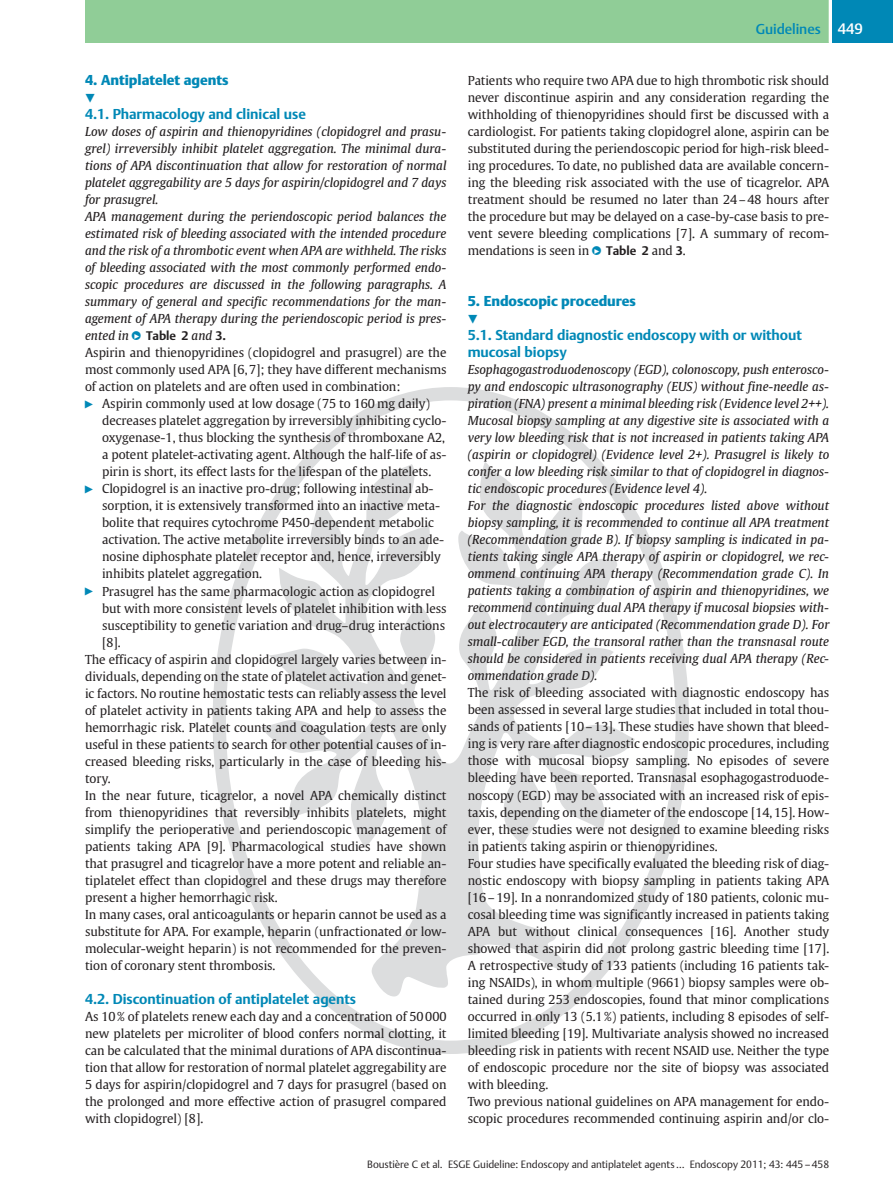
<style>
.page{position:relative;width:893px;height:1191px;background:#fff}
.page>*{position:absolute;margin:0;border:0;box-sizing:border-box;transform-origin:0 0}
.t1{font:14.25px/17px "Adv T Tac 59 b 273.B";color:#0088b6}
.t2{font:14.25px "Adv T Tde 03 b 09 e.B";color:#0088b6}
.t3{font:14.25px "Adv T Te 16 fe 38 b";color:#0088b6}
.t4{font:12.3px/17px "Adv TT31 ea 7 dbe";color:#231f20}
.t5{font:12.3px/17px "Adv TT9 e 98 a 5 d 7.I";color:#231f20}
.t6{font:12.3px "Adv T Tac 59 b 273.B";color:#231f20}
.t7{font:11.25px "Adv Pi 3";color:#0088b6;scale:.9 1}
.t8{font:10.5px "Adv TT349184 da";color:#231f20}
.s1{font-family:"Adv TT31 ea 7 dbe";font-size:15.75px;color:#0088b6}
.s2{font-family:"Adv TT9 e 98 a 5 d 7.I"}
.s3{font-family:"Adv Pi 3";font-size:10.2px;color:#0088b6}
.s4{font-style:inherit}
.s5{font-size:15px;color:#fff}
.s6{font-size:15.75px;color:#0088b6}
.s7{font-family:"Adv TT31 ea 7 dbe"}
</style>
<div class="page">
<svg style="left:213px;top:387px;width:476px;height:667px"></svg>
<div style="left:85px;top:0;width:744px;height:43px;background:#90cd97"></div>
<div style="left:829px;top:0;width:64px;height:43px;background:#0088b6"></div>
<svg style="left:829px;top:0;width:2px;height:43px"></svg>
<p class="t2" style="left:85px;top:72px;width:145px">4. Antiplatelet agents</p>
<p class="t7" style="left:85px;top:92px;width:13px">!</p>
<p class="t1" style="left:85px;top:105px;width:222px">4.1. Pharmacology and clinical use</p>
<p class="t5" style="left:85px;top:123px;width:363px">Low doses of aspirin and thienopyridines (clopidogrel and prasu&shy;grel) irreversibly inhibit platelet aggregation. The minimal dura&shy;tions of APA discontinuation that allow for restoration of normal platelet aggregability are 5 days for aspirin/clopidogrel and 7 days for prasugrel.<br>APA management during the periendoscopic period balances the estimated risk of bleeding associated with the intended procedure and the risk of a thrombotic event when APA are withheld. The risks of bleeding associated with the most commonly performed endo&shy;scopic procedures are discussed in the following paragraphs. A summary of general and specific recommendations for the man&shy;agement of APA therapy during the periendoscopic period is pres&shy;ented in<span class="s1">●</span></p>
<p class="t6" style="left:134px;top:329px;width:94px"><sup>"</sup> Table 2 <span class="s2">and</span> 3.</p>
<p class="t4" style="left:84px;top:344px;width:364px">Aspirin and thienopyridines (clopidogrel and prasugrel) are the most commonly used APA [6, 7]; they have different mechanisms of action on platelets and are often used in combination:<br><span class="s3">"</span> Aspirin commonly used at low dosage (75 to 160 mg daily)</p>
<p class="t4" style="left:102px;top:412px;width:346px">decreases platelet aggregation by irreversibly inhibiting cyclo-</p>
<p class="t4" style="left:102px;top:429px;width:344px">oxygenase-1, thus blocking the synthesis of thromboxane A2,</p>
<p class="t4" style="left:102px;top:446px;width:346px">a potent platelet-activating agent. Although the half-life of as-</p>
<p class="t4" style="left:102px;top:463px;width:331px">pirin is short, its effect lasts for the lifespan of the platelets.</p>
<p class="t4" style="left:84px;top:480px;width:351px"><span class="s3">"</span> Clopidogrel is an inactive pro-drug; following intestinal ab-</p>
<p class="t4" style="left:102px;top:497px;width:340px">sorption, it is extensively transformed into an inactive meta-</p>
<p class="t4" style="left:102px;top:514px;width:333px">bolite that requires cytochrome P450-dependent metabolic</p>
<p class="t4" style="left:102px;top:531px;width:344px">activation. The active metabolite irreversibly binds to an ade-</p>
<p class="t4" style="left:102px;top:548px;width:340px">nosine diphosphate platelet receptor and, hence, irreversibly</p>
<p class="t4" style="left:102px;top:565px;width:162px">inhibits platelet aggregation.</p>
<p class="t4" style="left:84px;top:582px;width:353px"><span class="s3">"</span> Prasugrel has the same pharmacologic action as clopidogrel</p>
<p class="t4" style="left:102px;top:599px;width:346px">but with more consistent levels of platelet inhibition with less</p>
<p class="t4" style="left:102px;top:616px;width:345px">susceptibility to genetic variation and drug<span class="s4">–</span>drug interactions</p>
<p class="t4" style="left:102px;top:633px;width:20px">[8].</p>
<p class="t4" style="left:85px;top:650px;width:363px">The efficacy of aspirin and clopidogrel largely varies between in-</p>
<p class="t4" style="left:85px;top:667px;width:363px">dividuals, depending on the state of platelet activation and genet-</p>
<p class="t4" style="left:85px;top:684px;width:363px">ic factors. No routine hemostatic tests can reliably assess the level</p>
<p class="t4" style="left:85px;top:701px;width:363px">of platelet activity in patients taking APA and help to assess the</p>
<p class="t4" style="left:85px;top:718px;width:363px">hemorrhagic risk. Platelet counts and coagulation tests are only</p>
<p class="t4" style="left:85px;top:735px;width:363px">useful in these patients to search for other potential causes of in-</p>
<p class="t4" style="left:85px;top:752px;width:363px">creased bleeding risks, particularly in the case of bleeding his-</p>
<p class="t4" style="left:85px;top:769px;width:27px">tory.</p>
<p class="t4" style="left:85px;top:786px;width:363px">In the near future, ticagrelor, a novel APA chemically distinct</p>
<p class="t4" style="left:85px;top:803px;width:363px">from thienopyridines that reversibly inhibits platelets, might</p>
<p class="t4" style="left:85px;top:820px;width:363px">simplify the perioperative and periendoscopic management of</p>
<p class="t4" style="left:85px;top:837px;width:363px">patients taking APA [9]. Pharmacological studies have shown</p>
<p class="t4" style="left:85px;top:854px;width:363px">that prasugrel and ticagrelor have a more potent and reliable an-</p>
<p class="t4" style="left:85px;top:871px;width:363px">tiplatelet effect than clopidogrel and these drugs may therefore</p>
<p class="t4" style="left:85px;top:888px;width:194px">present a higher hemorrhagic risk.</p>
<p class="t4" style="left:85px;top:905px;width:363px">In many cases, oral anticoagulants or heparin cannot be used as a</p>
<p class="t4" style="left:85px;top:922px;width:363px">substitute for APA. For example, heparin (unfractionated or low-</p>
<p class="t4" style="left:85px;top:939px;width:363px">molecular-weight heparin) is not recommended for the preven-</p>
<p class="t4" style="left:85px;top:956px;width:192px">tion of coronary stent thrombosis.</p>
<p class="t1" style="left:85px;top:990px;width:273px">4.2. Discontinuation of antiplatelet agents</p>
<p class="t4" style="left:85px;top:1008px;width:363px;text-align:justify">As 10 % of platelets renew each day and a concentration of 50 000 new platelets per microliter of blood confers normal clotting, it can be calculated that the minimal durations of APA discontinua&shy;tion that allow for restoration of normal platelet aggregability are 5 days for aspirin/clopidogrel and 7 days for prasugrel (based on the prolonged and more effective action of prasugrel compared with clopidogrel) [8].</p>
<p class="t3" style="left:756px;top:20px;width:109px">Guidelines <span class="s5">449</span></p>
<p class="t4" style="left:468px;top:72px;width:363px;text-align:justify">Patients who require two APA due to high thrombotic risk should never discontinue aspirin and any consideration regarding the withholding of thienopyridines should first be discussed with a cardiologist. For patients taking clopidogrel alone, aspirin can be substituted during the periendoscopic period for high-risk bleed&shy;ing procedures. To date, no published data are available concern&shy;ing the bleeding risk associated with the use of ticagrelor. APA treatment should be resumed no later than 24<span class="s4">–</span>48 hours after the procedure but may be delayed on a case-by-case basis to pre&shy;vent severe bleeding complications [7]. A summary of recom&shy;mendations is seen in<span class="s6">●</span></p>
<p class="t6" style="left:594px;top:243px;width:93px"><sup>"</sup> Table 2 <span class="s7">and</span> 3<span class="s7">.</span></p>
<p class="t2" style="left:468px;top:293px;width:170px">5. Endoscopic procedures</p>
<p class="t7" style="left:468px;top:314px;width:13px">!</p>
<p class="t1" style="left:468px;top:326px;width:336px">5.1. Standard diagnostic endoscopy with or without mucosal biopsy</p>
<p class="t5" style="left:468px;top:361px;width:363px">Esophagogastroduodenoscopy (EGD), colonoscopy, push enterosco&shy;py and endoscopic ultrasonography (EUS) without fine-needle as&shy;piration (FNA) present a minimal bleeding risk (Evidence level 2++).<br>Mucosal biopsy sampling at any digestive site is associated with a very low bleeding risk that is not increased in patients taking APA (aspirin or clopidogrel) (Evidence level 2+). Prasugrel is likely to confer a low bleeding risk similar to that of clopidogrel in diagnos&shy;tic endoscopic procedures (Evidence level 4).<br>For the diagnostic endoscopic procedures listed above without biopsy sampling, it is recommended to continue all APA treatment (Recommendation grade B). If biopsy sampling is indicated in pa&shy;tients taking single APA therapy of aspirin or clopidogrel, we rec&shy;ommend continuing APA therapy (Recommendation grade C). In patients taking a combination of aspirin and thienopyridines, we recommend continuing dual APA therapy if mucosal biopsies with&shy;out electrocautery are anticipated (Recommendation grade D). For small-caliber EGD, the transoral rather than the transnasal route should be considered in patients receiving dual APA therapy (Rec&shy;ommendation grade D).</p>
<p class="t4" style="left:468px;top:684px;width:363px">The risk of bleeding associated with diagnostic endoscopy has been assessed in several large studies that included in total thou&shy;sands of patients [10<span class="s4">–</span>13]. These studies have shown that bleed&shy;ing is very rare after diagnostic endoscopic procedures, including those with mucosal biopsy sampling. No episodes of severe bleeding have been reported. Transnasal esophagogastroduode&shy;noscopy (EGD) may be associated with an increased risk of epis&shy;taxis, depending on the diameter of the endoscope [14, 15]. How&shy;ever, these studies were not designed to examine bleeding risks in patients taking aspirin or thienopyridines.<br>Four studies have specifically evaluated the bleeding risk of diag&shy;nostic endoscopy with biopsy sampling in patients taking APA [16<span class="s4">–</span>19]. In a nonrandomized study of 180 patients, colonic mu&shy;cosal bleeding time was significantly increased in patients taking APA but without clinical consequences [16]. Another study showed that aspirin did not prolong gastric bleeding time [17].<br>A retrospective study of 133 patients (including 16 patients tak&shy;ing NSAIDs), in whom multiple (9661) biopsy samples were ob&shy;tained during 253 endoscopies, found that minor complications occurred in only 13 (5.1 %) patients, including 8 episodes of self&shy;limited bleeding [19]. Multivariate analysis showed no increased bleeding risk in patients with recent NSAID use. Neither the type of endoscopic procedure nor the site of biopsy was associated with bleeding.<br>Two previous national guidelines on APA management for endo&shy;scopic procedures recommended continuing aspirin and/or clo-</p>
<p class="t8" style="left:367px;top:1157px;width:463px">Boustière C et al. ESGE Guideline: Endoscopy and antiplatelet agents<span class="s4">…</span> Endoscopy 2011; 43: 445<span class="s4">–</span>458</p>
</div>
